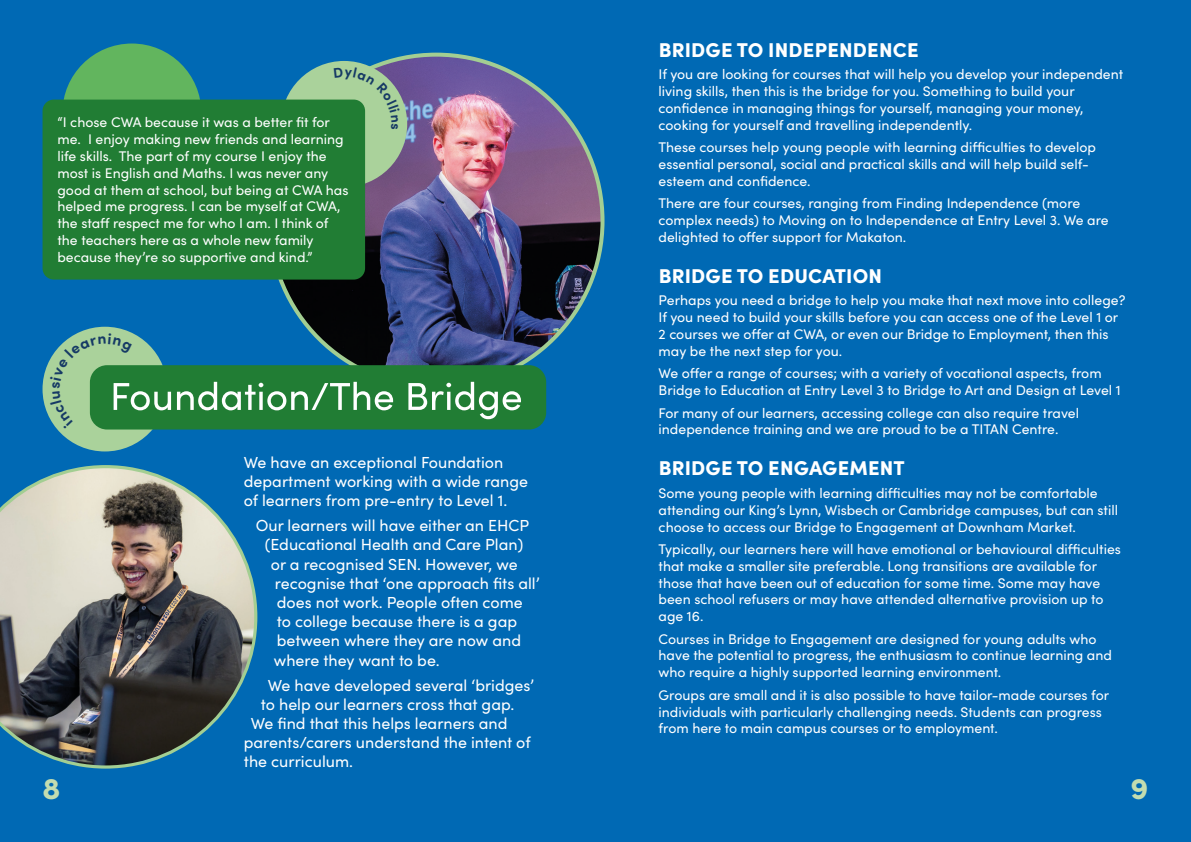
<style>
.page{position:relative;width:1191px;height:842px;background:#0069b4}
.page>*{position:absolute;margin:0;border:0;box-sizing:border-box;transform-origin:0 0}
.t1{font:900 30px "Sofia Pro";color:#c3ddb0}
.t2{font:900 20px "Sofia Pro";letter-spacing:.01em;color:#fff}
.t3{font:16px/19.2px "Sofia Pro";color:#fff}
.t4{font:14px/16.8px "Sofia Pro";color:#fff}
</style>
<div class="page">
<img style="left:0;top:465px;width:257px;height:304px">
<div style="left:62px;top:44px;width:139px;height:138px;background:#62b55e;border-radius:50%"></div>
<img style="left:270px;top:55px;width:332px;height:332px;border-radius:166px">
<div style="left:281px;top:61px;width:126px;height:126px;background:#aad29b;border-radius:50%"></div>
<div style="left:43px;top:100px;width:322px;height:180px;background:#217d34;border-radius:11px"></div>
<div style="left:43px;top:327px;width:124px;height:124px;background:#aad29b;border-radius:50%"></div>
<div style="left:90px;top:365px;width:456px;height:64px;background:#217d34;border-radius:17px"></div>
<svg style="left:334px;top:67px;width:66px;height:63px"></svg>
<svg style="left:50px;top:333px;width:471px;height:95px"></svg>
<p class="t4" style="left:57px;top:113px;width:293px">“I chose CWA because it was a better fit for me. I enjoy making new friends and learning life skills. The part of my course I enjoy the most is English and Maths. I was never any good at them at school, but being at CWA has helped me progress. I can be myself at CWA, the staff respect me for who I am. I think of the teachers here as a whole new family because they’re so supportive and kind.”</p>
<p class="t3" style="left:244px;top:452px;width:286px">We have an exceptional Foundation department working with a wide range of learners from pre-entry to Level 1.</p>
<p class="t3" style="left:256px;top:515px;width:275px">Our learners will have either an EHCP</p>
<p class="t3" style="left:265px;top:534px;width:260px">(Educational Health and Care Plan)</p>
<p class="t3" style="left:271px;top:554px;width:248px">or a recognised SEN. However, we</p>
<p class="t3" style="left:275px;top:573px;width:266px">recognise that ‘one approach fits all’</p>
<p class="t3" style="left:277px;top:592px;width:247px">does not work. People often come</p>
<p class="t3" style="left:277px;top:611px;width:242px">to college because there is a gap</p>
<p class="t3" style="left:277px;top:630px;width:246px">between where they are now and</p>
<p class="t3" style="left:274px;top:650px;width:167px">where they want to be.</p>
<p class="t3" style="left:268px;top:674px;width:268px">We have developed several ‘bridges’</p>
<p class="t3" style="left:261px;top:694px;width:255px">to help our learners cross that gap.</p>
<p class="t3" style="left:251px;top:713px;width:258px">We find that this helps learners and</p>
<p class="t3" style="left:244px;top:732px;width:288px">parents/carers understand the intent of</p>
<p class="t3" style="left:244px;top:751px;width:111px">the curriculum.</p>
<p class="t2" style="left:658px;top:34px;width:261px">BRIDGE TO INDEPENDENCE</p>
<p class="t4" style="left:658px;top:65px;width:466px">If you are looking for courses that will help you develop your independent living skills, then this is the bridge for you. Something to build your confidence in managing things for yourself, managing your money, cooking for yourself and travelling independently.</p>
<p class="t4" style="left:658px;top:138px;width:439px">These courses help young people with learning difficulties to develop essential personal, social and practical skills and will help build self&shy;esteem and confidence.</p>
<p class="t4" style="left:658px;top:194px;width:451px">There are four courses, ranging from Finding Independence (more complex needs) to Moving on to Independence at Entry Level 3. We are delighted to offer support for Makaton.</p>
<p class="t2" style="left:658px;top:260px;width:225px">BRIDGE TO EDUCATION</p>
<p class="t4" style="left:658px;top:291px;width:468px">Perhaps you need a bridge to help you make that next move into college?<br>If you need to build your skills before you can access one of the Level 1 or 2 courses we offer at CWA, or even our Bridge to Employment, then this may be the next step for you.</p>
<p class="t4" style="left:658px;top:364px;width:463px">We offer a range of courses; with a variety of vocational aspects, from<br>Bridge to Education at Entry Level 3 to Bridge to Art and Design at Level 1</p>
<p class="t4" style="left:658px;top:403px;width:422px">For many of our learners, accessing college can also require travel independence training and we are proud to be a TITAN Centre.</p>
<p class="t2" style="left:658px;top:453px;width:248px">BRIDGE TO ENGAGEMENT</p>
<p class="t4" style="left:658px;top:484px;width:461px">Some young people with learning difficulties may not be comfortable attending our King’s Lynn, Wisbech or Cambridge campuses, but can still choose to access our Bridge to Engagement at Downham Market.</p>
<p class="t4" style="left:658px;top:540px;width:464px">Typically, our learners here will have emotional or behavioural difficulties that make a smaller site preferable. Long transitions are available for those that have been out of education for some time. Some may have been school refusers or may have attended alternative provision up to age 16.</p>
<p class="t4" style="left:658px;top:630px;width:455px">Courses in Bridge to Engagement are designed for young adults who have the potential to progress, the enthusiasm to continue learning and who require a highly supported learning environment.</p>
<p class="t4" style="left:658px;top:686px;width:452px">Groups are small and it is also possible to have tailor-made courses for individuals with particularly challenging needs. Students can progress from here to main campus courses or to employment.</p>
<h1 class="t1" style="left:43px;top:765px;width:19px">8</h1>
<h1 class="t1" style="left:1130px;top:765px;width:19px">9</h1>
</div>
